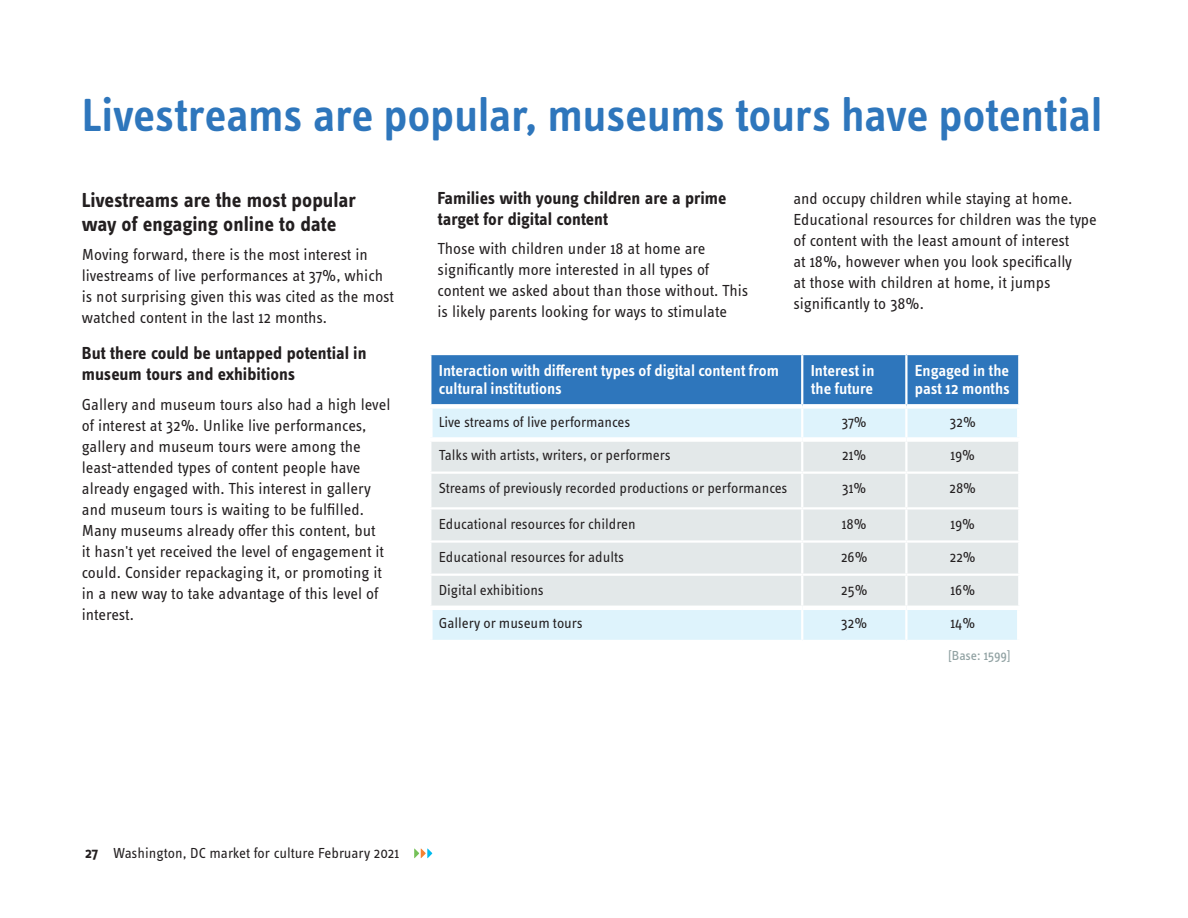
<style>
.page{position:relative;width:1188px;height:918px;background:#fff}
.page>*{position:absolute;margin:0;border:0;box-sizing:border-box;transform-origin:0 0}
.head_1{font:600 48px "Info Text Pro";letter-spacing:-.01em;color:#2e76bc}
.head_3{font:700 21px/24px "Info Text Pro";letter-spacing:-.005em;color:#231f20}
.head_4{font:700 18px/21px "Info Text Pro";color:#231f20}
.text{font:16.5px/21px "Info Text Pro";color:#231f20}
.table_row_column_h{font:600 16.5px/18px "Info Text Pro";letter-spacing:-.005em;color:#fff}
.table__text{font:15px "Info Text Pro";color:#231f20}
.table__nos{font:15px "Info Text Pro";letter-spacing:-.01em;color:#231f20}
.base_numbers{font:13.5px "Info Text Pro";letter-spacing:-.01em;color:#91a2a3}
.s1{font-weight:700}
</style>
<div class="page">
<svg style="left:414px;top:849px;width:18px;height:9px"></svg>
<div style="left:431px;top:355px;width:587px;height:49px;background:#2e76bc"></div>
<div style="left:433px;top:409px;width:584px;height:231px;background:#def3fc"></div>
<div style="left:431px;top:442px;width:587px;height:164px;background:#e3e8e9"></div>
<hr style="left:801px;top:355px;width:2px;height:49px;background:#fff">
<hr style="left:905px;top:355px;width:3px;height:49px;background:#fff">
<hr style="left:801px;top:409px;width:2px;height:28px;background:#fff">
<hr style="left:905px;top:409px;width:3px;height:28px;background:#fff">
<hr style="left:801px;top:442px;width:2px;height:30px;background:#fff">
<hr style="left:905px;top:442px;width:3px;height:30px;background:#fff">
<hr style="left:429px;top:472px;width:373px;height:2px;background:#fff">
<hr style="left:802px;top:472px;width:104px;height:2px;background:#fff">
<hr style="left:801px;top:474px;width:2px;height:33px;background:#fff">
<hr style="left:906px;top:472px;width:114px;height:2px;background:#fff">
<hr style="left:905px;top:474px;width:3px;height:33px;background:#fff">
<hr style="left:429px;top:507px;width:373px;height:3px;background:#fff">
<hr style="left:802px;top:507px;width:104px;height:3px;background:#fff">
<hr style="left:801px;top:510px;width:2px;height:30px;background:#fff">
<hr style="left:906px;top:507px;width:114px;height:3px;background:#fff">
<hr style="left:905px;top:510px;width:3px;height:30px;background:#fff">
<hr style="left:429px;top:540px;width:373px;height:3px;background:#fff">
<hr style="left:802px;top:540px;width:104px;height:3px;background:#fff">
<hr style="left:801px;top:543px;width:2px;height:31px;background:#fff">
<hr style="left:906px;top:540px;width:114px;height:3px;background:#fff">
<hr style="left:905px;top:543px;width:3px;height:31px;background:#fff">
<hr style="left:429px;top:574px;width:373px;height:2px;background:#fff">
<hr style="left:802px;top:574px;width:104px;height:2px;background:#fff">
<hr style="left:801px;top:576px;width:2px;height:30px;background:#fff">
<hr style="left:906px;top:574px;width:114px;height:2px;background:#fff">
<hr style="left:905px;top:576px;width:3px;height:30px;background:#fff">
<hr style="left:801px;top:610px;width:2px;height:30px;background:#fff">
<hr style="left:905px;top:610px;width:3px;height:30px;background:#fff">
<hr style="left:428px;top:606px;width:374px;height:4px;background:#fff">
<hr style="left:802px;top:606px;width:104px;height:4px;background:#fff">
<hr style="left:906px;top:606px;width:116px;height:4px;background:#fff">
<div style="left:428px;top:437px;width:374px;height:5px;background:#fff"></div>
<div style="left:802px;top:437px;width:104px;height:5px;background:#fff"></div>
<div style="left:906px;top:437px;width:116px;height:5px;background:#fff"></div>
<p class="head_1" style="left:82px;top:86px;width:1022px">Livestreams are popular, museums tours have potential</p>
<p class="head_3" style="left:82px;top:187px;width:276px">Livestreams are the most popular way of engaging online to date</p>
<p class="text" style="left:82px;top:244px;width:314px">Moving forward, there is the most interest in livestreams of live performances at 37%, which is not surprising given this was cited as the most watched content in the last 12 months.</p>
<p class="head_4" style="left:82px;top:342px;width:286px">But there could be untapped potential in museum tours and exhibitions</p>
<p class="text" style="left:82px;top:393px;width:310px">Gallery and museum tours also had a high level of interest at 32%. Unlike live performances, gallery and museum tours were among the least-attended types of content people have already engaged with. This interest in gallery and museum tours is waiting to be fulfilled.<br>Many museums already offer this content, but<br>it hasn't yet received the level of engagement it could. Consider repackaging it, or promoting it in a new way to take advantage of this level of interest.</p>
<p class="head_4" style="left:438px;top:187px;width:290px">Families with young children are a prime target for digital content</p>
<p class="text" style="left:438px;top:238px;width:312px">Those with children under 18 at home are significantly more interested in all types of content we asked about than those without. This is likely parents looking for ways to stimulate</p>
<p class="text" style="left:793px;top:187px;width:305px">and occupy children while staying at home.<br>Educational resources for children was the type of content with the least amount of interest<br>at 18%, however when you look specifically<br>at those with children at home, it jumps significantly to 38%.</p>
<p class="table_row_column_h" style="left:439px;top:361px;width:342px">Interaction with different types of digital content from cultural institutions</p>
<p class="table_row_column_h" style="left:811px;top:361px;width:65px">Interest in the future</p>
<p class="table_row_column_h" style="left:915px;top:361px;width:96px">Engaged in the past 12 months</p>
<p class="table__text" style="left:439px;top:413px;width:193px">Live streams of live performances</p>
<p class="table__nos" style="left:842px;top:413px;width:26px">37%</p>
<p class="table__nos" style="left:950px;top:413px;width:28px">32%</p>
<p class="table__text" style="left:439px;top:446px;width:233px">Talks with artists, writers, or performers</p>
<p class="table__nos" style="left:842px;top:446px;width:26px">21%</p>
<p class="table__nos" style="left:951px;top:446px;width:26px">19%</p>
<p class="table__text" style="left:439px;top:479px;width:350px">Streams of previously recorded productions or performances</p>
<p class="table__nos" style="left:842px;top:479px;width:26px">31%</p>
<p class="table__nos" style="left:950px;top:479px;width:28px">28%</p>
<p class="table__text" style="left:439px;top:515px;width:198px">Educational resources for children</p>
<p class="table__nos" style="left:842px;top:515px;width:26px">18%</p>
<p class="table__nos" style="left:951px;top:515px;width:26px">19%</p>
<p class="table__text" style="left:439px;top:548px;width:187px">Educational resources for adults</p>
<p class="table__nos" style="left:841px;top:548px;width:28px">26%</p>
<p class="table__nos" style="left:950px;top:548px;width:27px">22%</p>
<p class="table__text" style="left:439px;top:581px;width:106px">Digital exhibitions</p>
<p class="table__nos" style="left:841px;top:581px;width:28px">25%</p>
<p class="table__nos" style="left:951px;top:581px;width:26px">16%</p>
<p class="table__text" style="left:439px;top:614px;width:146px">Gallery or museum tours</p>
<p class="table__nos" style="left:841px;top:614px;width:28px">32%</p>
<p class="table__nos" style="left:950px;top:614px;width:26px">14%</p>
<p class="base_numbers" style="left:948px;top:648px;width:64px">[Base: 1599]</p>
<p class="table__text" style="left:85px;top:844px;width:316px"><span class="s1">27</span> Washington, DC market for culture February 2021</p>
</div>
